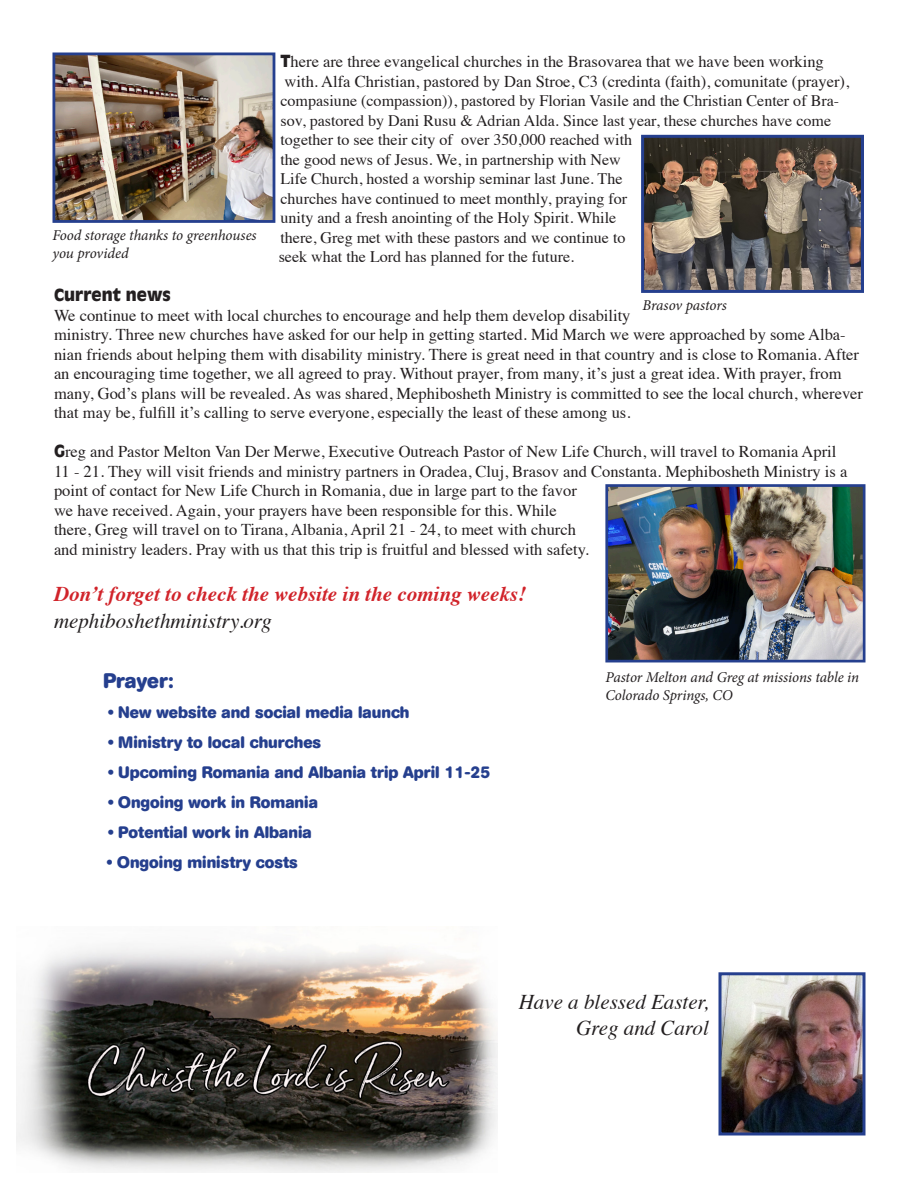
<style>
.page{position:relative;width:918px;height:1188px;background:#fff}
.page>*{position:absolute;margin:0;border:0;box-sizing:border-box;transform-origin:0 0}
.t1{font:italic 21px "Times";color:#231f20}
.t2{font:italic 700 21px "Times";color:#d1232a}
.t3{font:700 21px "AG Book Rounded";color:#253f8e}
.t4{font:16.5px/19.5px "Times";color:#231f20}
.t5{font:700 16.5px "AG Book Rounded";color:#253f8e}
.t6{font:900 16.5px "Antique Olive";color:#231f20}
.t7{font:16.05px/19.5px "Times";color:#231f20}
.t8{font:italic 15px "Minion Pro";letter-spacing:-.01em;color:#231f20}
.s1{font-family:"Antique Olive";font-weight:900}
</style>
<div class="page">
<img style="left:16px;top:945px;width:481px;height:227px">
<img style="left:609px;top:488px;width:252px;height:170px">
<div style="left:605px;top:484px;width:260px;height:178px;border:3px solid #253f8e"></div>
<img style="left:56px;top:57px;width:215px;height:162px">
<div style="left:52px;top:53px;width:223px;height:170px;border:3px solid #253f8e"></div>
<img style="left:645px;top:139px;width:215px;height:150px">
<div style="left:641px;top:135px;width:223px;height:158px;border:3px solid #253f8e"></div>
<img style="left:722px;top:976px;width:140px;height:156px">
<div style="left:718px;top:972px;width:148px;height:164px;border:3px solid #253f8e"></div>
<p class="t8" style="left:52px;top:225px;width:206px">Food storage thanks to greenhouses</p>
<p class="t8" style="left:52px;top:243px;width:78px">you provided</p>
<p class="t4" style="left:280px;top:50px;width:545px"><span class="s1">T</span>here are three evangelical churches in the Brasovarea that we have been working</p>
<p class="t4" style="left:285px;top:70px;width:566px">with. Alfa Christian, pastored by Dan Stroe, C3 (credinta (faith), comunitate (prayer),</p>
<p class="t7" style="left:280px;top:90px;width:560px">compasiune (compassion)), pastored by Florian Vasile and the Christian Center of Bra&shy;sov, pastored by Dani Rusu &amp; Adrian Alda. Since last year, these churches have come together to see their city of over 350,000 reached with<br>the good news of Jesus. We, in partnership with New<br>Life Church, hosted a worship seminar last June. The<br>churches have continued to meet monthly, praying for<br>unity and a fresh anointing of the Holy Spirit. While<br>there, Greg met with these pastors and we continue to</p>
<p class="t7" style="left:279px;top:246px;width:297px">seek what the Lord has planned for the future.</p>
<p class="t6" style="left:54px;top:285px;width:118px">Current news</p>
<p class="t4" style="left:54px;top:304px;width:578px">We continue to meet with local churches to encourage and help them develop disability</p>
<p class="t4" style="left:54px;top:323px;width:811px">ministry. Three new churches have asked for our help in getting started. Mid March we were approached by some Alba&shy;nian friends about helping them with disability ministry. There is great need in that country and is close to Romania. After an encouraging time together, we all agreed to pray. Without prayer, from many, it’s just a great idea. With prayer, from many, God’s plans will be revealed. As was shared, Mephibosheth Ministry is committed to see the local church, wherever that may be, fulfill it’s calling to serve everyone, especially the least of these among us.</p>
<p class="t4" style="left:54px;top:440px;width:795px"><span class="s1">G</span>reg and Pastor Melton Van Der Merwe, Executive Outreach Pastor of New Life Church, will travel to Romania April 11 - 21. They will visit friends and ministry partners in Oradea, Cluj, Brasov and Constanta. Mephibosheth Ministry is a point of contact for New Life Church in Romania, due in large part to the favor<br>we have received. Again, your prayers have been responsible for this. While</p>
<p class="t4" style="left:54px;top:518px;width:537px">there, Greg will travel on to Tirana, Albania, April 21 - 24, to meet with church and ministry leaders. Pray with us that this trip is fruitful and blessed with safety.</p>
<p class="t2" style="left:54px;top:574px;width:474px">Don’t forget to check the website in the coming weeks!</p>
<p class="t1" style="left:54px;top:603px;width:219px">mephiboshethministry.org</p>
<p class="t8" style="left:643px;top:295px;width:86px">Brasov pastors</p>
<p class="t3" style="left:103px;top:669px;width:72px">Prayer:</p>
<p class="t5" style="left:108px;top:703px;width:303px">• New website and social media launch</p>
<p class="t5" style="left:108px;top:733px;width:215px">• Ministry to local churches</p>
<p class="t5" style="left:108px;top:763px;width:384px">• Upcoming Romania and Albania trip April 11-25</p>
<p class="t5" style="left:108px;top:793px;width:212px">• Ongoing work in Romania</p>
<p class="t5" style="left:108px;top:823px;width:205px">• Potential work in Albania</p>
<p class="t5" style="left:107px;top:853px;width:192px">• Ongoing ministry costs</p>
<p class="t8" style="left:605px;top:667px;width:255px">Pastor Melton and Greg at missions table in</p>
<p class="t8" style="left:605px;top:685px;width:129px">Colorado Springs, CO</p>
<p class="t1" style="left:519px;top:984px;width:192px">Have a blessed Easter,</p>
<p class="t1" style="left:576px;top:1010px;width:134px">Greg and Carol</p>
</div>
